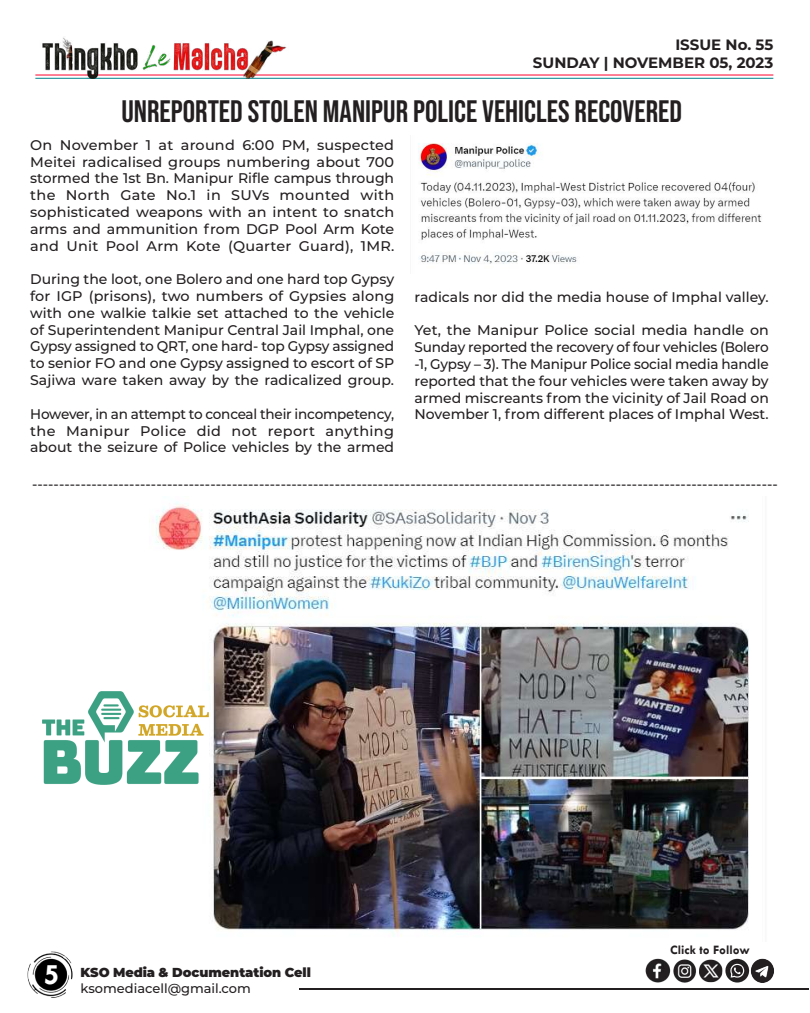
<style>
.page{position:relative;width:810px;height:1013px;background:#fff}
.page>*{position:absolute;margin:0;border:0;box-sizing:border-box;transform-origin:0 0}
.t1{font:31px "Bebas Neue";color:#231f20}
.t2{font:700 30px "Tw Cen";color:#fff}
.t3{font:700 15px/18px "Montserrat";color:#231f20;text-align:right}
.t4{font:500 14px/16.8px "Montserrat";color:#231f20;text-align:justify}
.t5{font:900 13px "Montserrat";letter-spacing:-.005em;color:#231f20}
.t6{font:500 13px "Montserrat";color:#231f20}
.t7{font:700 13px "Tw Cen";color:#231f20}
</style>
<div class="page">
<hr style="left:299px;top:988px;width:509px;height:1px;background:#231f20">
<img style="left:27px;top:951px;width:46px;height:47px">
<hr style="left:35px;top:74px;width:738px;height:1px;background:#ff002d">
<hr style="left:35px;top:78px;width:738px;height:1px;background:#00848b">
<img style="left:35px;top:37px;width:254px;height:42px">
<img style="left:645px;top:958px;width:129px;height:25px">
<img style="left:149px;top:502px;width:600px;height:435px">
<img style="left:43px;top:691px;width:166px;height:93px">
<img style="left:418px;top:143px;width:344px;height:121px">
<p class="t3" style="left:533px;top:35px;width:242px">ISSUE No. 55<br>SUNDAY | NOVEMBER 05, 2023</p>
<h1 class="t1" style="left:121px;top:94px;width:562px">UNREPORTED STOLEN MANIPUR POLICE VEHICLES RECOVERED</h1>
<p class="t4" style="left:30px;top:136px;width:366px">On November 1 at around 6:00 PM, suspected Meitei radicalised groups numbering about 700 stormed the 1st Bn. Manipur Rifle campus through the North Gate No.1 in SUVs mounted with sophisticated weapons with an intent to snatch arms and ammunition from DGP Pool Arm Kote and Unit Pool Arm Kote (Quarter Guard), 1MR.</p>
<p class="t4" style="left:30px;top:270px;width:366px">During the loot, one Bolero and one hard top Gypsy for IGP (prisons), two numbers of Gypsies along with one walkie talkie set attached to the vehicle of Superintendent Manipur Central Jail Imphal, one Gypsy assigned to QRT, one hard- top Gypsy assigned to senior FO and one Gypsy assigned to escort of SP Sajiwa ware taken away by the radicalized group.</p>
<p class="t4" style="left:30px;top:405px;width:365px">However, in an attempt to conceal their incompetency, the Manipur Police did not report anything about the seizure of Police vehicles by the armed</p>
<p class="t4" style="left:414px;top:288px;width:356px">radicals nor did the media house of Imphal valley.</p>
<p class="t4" style="left:414px;top:321px;width:356px">Yet, the Manipur Police social media handle on Sunday reported the recovery of four vehicles (Bolero -1, Gypsy – 3). The Manipur Police social media handle reported that the four vehicles were taken away by armed miscreants from the vicinity of Jail Road on November 1, from different places of Imphal West.</p>
<p class="t4" style="left:32px;top:475px;width:747px">------------------------------------------------------------------------------------------------------------------------------------------</p>
<h2 class="t2" style="left:43px;top:956px;width:17px">5</h2>
<p class="t5" style="left:81px;top:962px;width:232px">KSO Media &amp; Documentation Cell</p>
<p class="t6" style="left:81px;top:978px;width:172px">ksomediacell@gmail.com</p>
<p class="t7" style="left:670px;top:942px;width:81px">Click to Follow</p>
</div>
